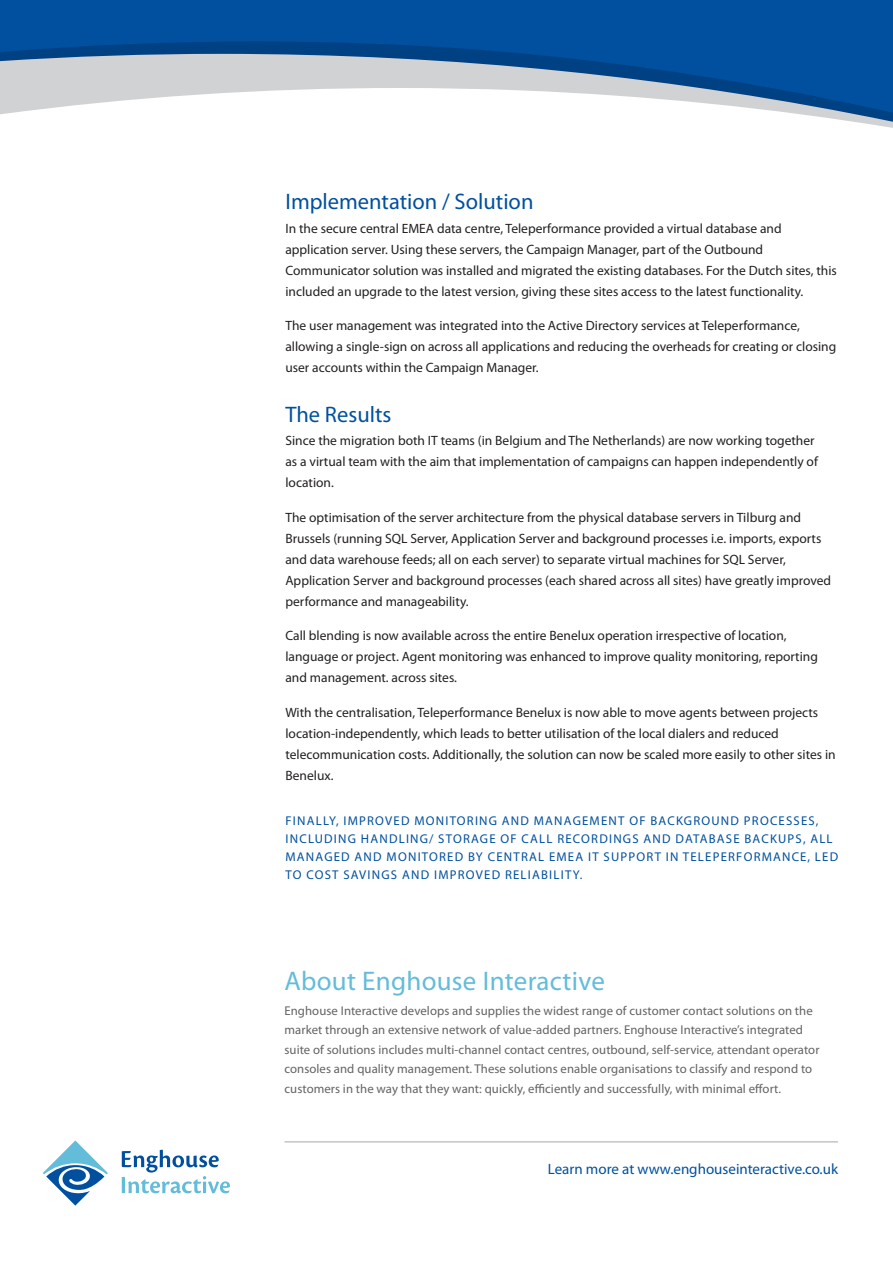
<style>
.page{position:relative;width:893px;height:1263px;background:#fff}
.page>*{position:absolute;margin:0;border:0;box-sizing:border-box;transform-origin:0 0}
.t1{font:27px "Myriad Pro";letter-spacing:.01em;color:#63bcd9}
.Body_Copy__Header{font:22.5px "Myriad Pro";color:#01509f}
.t2{font:15px "Myriad Pro";color:#01509f}
.Body_Copy{font:13.5px/21px "Myriad Pro";color:#231f20}
.About__Body_Copy{font:12.75px/19.5px "Myriad Pro";letter-spacing:.005em;color:#636366}
.Overview__Subhead{font:12.75px/18px "Myriad Pro";letter-spacing:.095em;color:#01509f}
</style>
<div class="page">
<div style="left:0;top:0;width:893px;height:41px;background:#01509f"></div>
<svg style="left:0;top:41px;width:893px;height:87px"></svg>
<hr style="left:284px;top:1141px;width:554px;height:1px;background:#a8a9ad">
<svg style="left:43px;top:1140px;width:65px;height:65px"></svg>
<svg style="left:122px;top:1150px;width:108px;height:43px"></svg>
<p class="Body_Copy__Header" style="left:285px;top:188px;width:250px">Implementation / Solution</p>
<p class="Body_Copy" style="left:285px;top:217px;width:553px">In the secure central EMEA data centre, Teleperformance provided a virtual database and application server. Using these servers, the Campaign Manager, part of the Outbound Communicator solution was installed and migrated the existing databases. For the Dutch sites, this included an upgrade to the latest version, giving these sites access to the latest functionality.</p>
<p class="Body_Copy" style="left:285px;top:315px;width:552px">The user management was integrated into the Active Directory services at Teleperformance, allowing a single-sign on across all applications and reducing the overheads for creating or closing user accounts within the Campaign Manager.</p>
<p class="Body_Copy__Header" style="left:285px;top:400px;width:107px">The Results</p>
<p class="Body_Copy" style="left:285px;top:430px;width:534px">Since the migration both IT teams (in Belgium and The Netherlands) are now working together as a virtual team with the aim that implementation of campaigns can happen independently of location.</p>
<p class="Body_Copy" style="left:285px;top:507px;width:547px">The optimisation of the server architecture from the physical database servers in Tilburg and Brussels (running SQL Server, Application Server and background processes i.e. imports, exports and data warehouse feeds; all on each server) to separate virtual machines for SQL Server, Application Server and background processes (each shared across all sites) have greatly improved performance and manageability.</p>
<p class="Body_Copy" style="left:285px;top:625px;width:534px">Call blending is now available across the entire Benelux operation irrespective of location, language or project. Agent monitoring was enhanced to improve quality monitoring, reporting and management. across sites.</p>
<p class="Body_Copy" style="left:285px;top:702px;width:552px">With the centralisation, Teleperformance Benelux is now able to move agents between projects location-independently, which leads to better utilisation of the local dialers and reduced telecommunication costs. Additionally, the solution can now be scaled more easily to other sites in Benelux.</p>
<p class="Overview__Subhead" style="left:286px;top:811px;width:554px">FINALLY, IMPROVED MONITORING AND MANAGEMENT OF BACKGROUND PROCESSES, INCLUDING HANDLING/ STORAGE OF CALL RECORDINGS AND DATABASE BACKUPS, ALL MANAGED AND MONITORED BY CENTRAL EMEA IT SUPPORT IN TELEPERFORMANCE, LED TO COST SAVINGS AND IMPROVED RELIABILITY.</p>
<p class="t1" style="left:284px;top:964px;width:322px">About Enghouse Interactive</p>
<p class="About__Body_Copy" style="left:284px;top:1000px;width:537px">Enghouse Interactive develops and supplies the widest range of customer contact solutions on the market through an extensive network of value-added partners. Enghouse Interactive’s integrated suite of solutions includes multi-channel contact centres, outbound, self-service, attendant operator consoles and quality management. These solutions enable organisations to classify and respond to customers in the way that they want: quickly, efficiently and successfully, with minimal effort.</p>
<p class="t2" style="left:548px;top:1160px;width:292px">Learn more at www.enghouseinteractive.co.uk</p>
</div>
